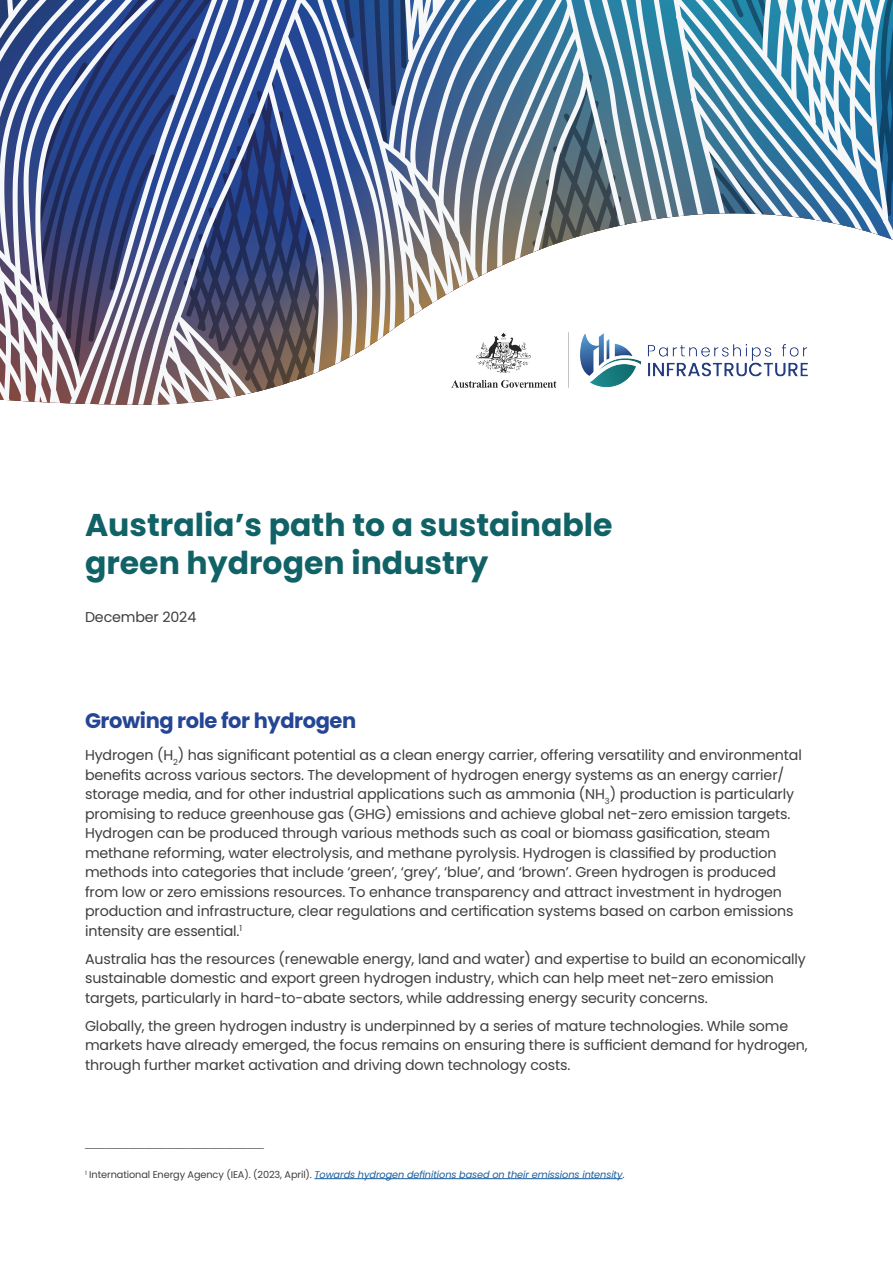
<style>
.page{position:relative;width:893px;height:1263px;background:#fff}
.page>*{position:absolute;margin:0;border:0;box-sizing:border-box;transform-origin:0 0}
.t1{font:700 31.5px/37.5px "Poppins";color:#116266}
.t2{font:700 21px "Poppins";letter-spacing:-.02em;color:#254595}
.Body{font:14.25px/19.5px "Poppins";letter-spacing:-.01em;color:#3e3e3f}
.t3{font:italic 9.75px "Poppins";letter-spacing:-.01em;color:#175d9e}
.t4{font:9.75px "Arial";color:#3e3e3f}
.s1{font-style:normal;color:#3e3e3f}
</style>
<div class="page">
<svg style="left:664px;top:0;width:11px;height:377px"></svg>
<svg style="left:672px;top:0;width:90px;height:354px"></svg>
<svg style="left:676px;top:14px;width:217px;height:363px"></svg>
<svg style="left:681px;top:38px;width:209px;height:337px"></svg>
<svg style="left:688px;top:76px;width:192px;height:301px"></svg>
<svg style="left:691px;top:97px;width:178px;height:280px"></svg>
<svg style="left:0;top:0;width:152px;height:405px"></svg>
<svg style="left:152px;top:0;width:512px;height:405px"></svg>
<svg style="left:762px;top:0;width:131px;height:224px"></svg>
<svg style="left:746px;top:266px;width:147px;height:111px"></svg>
<hr style="left:314px;top:1178px;width:308px;height:1px;background:#175d9e">
<p class="t1" style="left:85px;top:507px;width:529px">Australia’s path to a sustainable green hydrogen industry</p>
<p class="Body" style="left:85px;top:607px;width:113px">December 2024</p>
<p class="t2" style="left:85px;top:708px;width:273px">Growing role for hydrogen</p>
<p class="Body" style="left:85px;top:745px;width:718px">Hydrogen (H<sub>2</sub>) has significant potential as a clean energy carrier, offering versatility and environmental benefits across various sectors. The development of hydrogen energy systems as an energy carrier/ storage media, and for other industrial applications such as ammonia (NH<sub>3</sub>) production is particularly promising to reduce greenhouse gas (GHG) emissions and achieve global net-zero emission targets.<br>Hydrogen can be produced through various methods such as coal or biomass gasification, steam methane reforming, water electrolysis, and methane pyrolysis. Hydrogen is classified by production methods into categories that include ‘green’, ‘grey’, ‘blue’, and ‘brown’. Green hydrogen is produced from low or zero emissions resources. To enhance transparency and attract investment in hydrogen production and infrastructure, clear regulations and certification systems based on carbon emissions intensity are essential.<sup>1</sup></p>
<p class="Body" style="left:85px;top:949px;width:722px">Australia has the resources (renewable energy, land and water) and expertise to build an economically sustainable domestic and export green hydrogen industry, which can help meet net-zero emission targets, particularly in hard-to-abate sectors, while addressing energy security concerns.</p>
<p class="Body" style="left:85px;top:1016px;width:724px">Globally, the green hydrogen industry is underpinned by a series of mature technologies. While some markets have already emerged, the focus remains on ensuring there is sufficient demand for hydrogen, through further market activation and driving down technology costs.</p>
<p class="t4" style="left:85px;top:1137px;width:180px">_________________________________</p>
<p class="t3" style="left:85px;top:1169px;width:541px"><sup>1</sup> <span class="s1">International Energy Agency (IEA). (2023, April).</span> Towards hydrogen definitions based on their emissions intensity<span class="s1">.</span></p>
</div>
